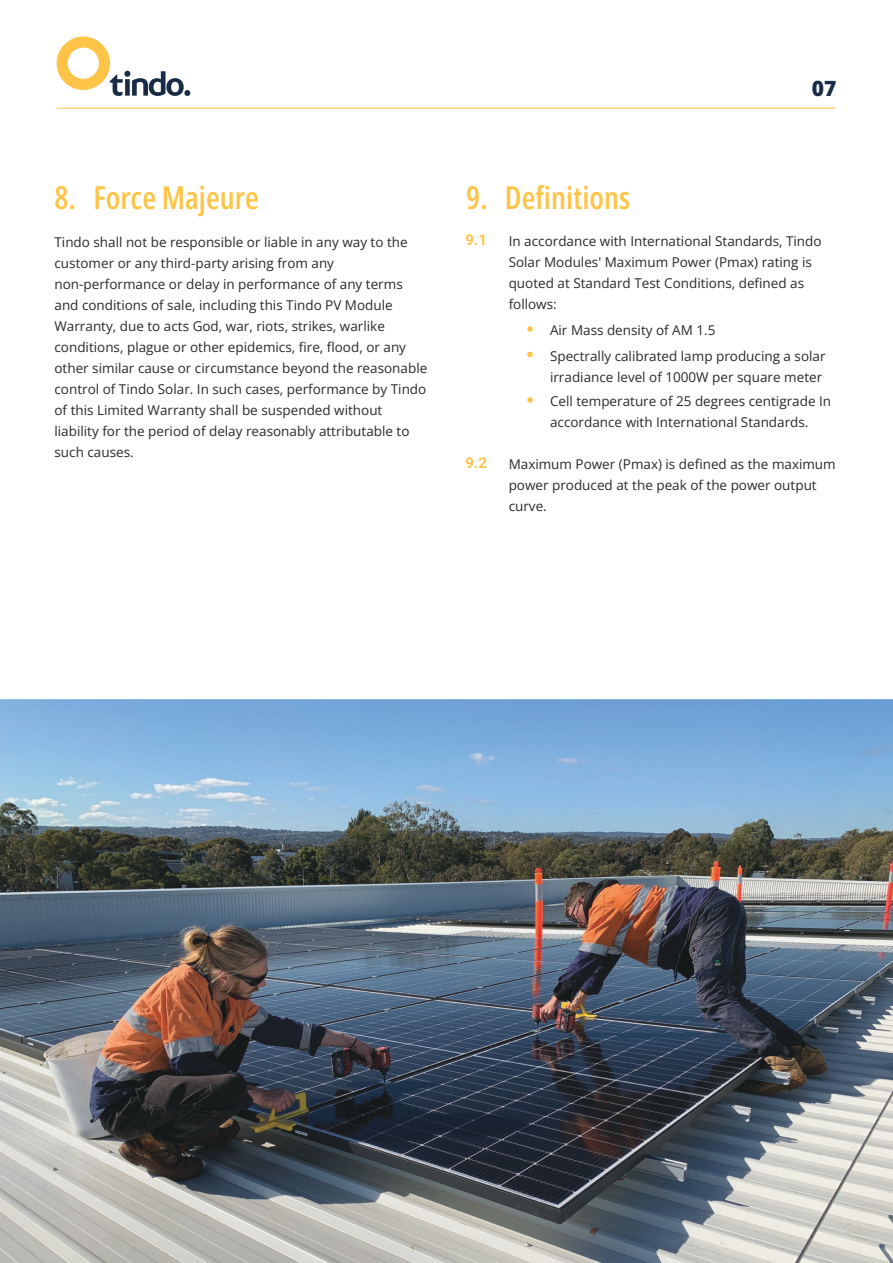
<style>
.page{position:relative;width:893px;height:1263px;background:#fff}
.page>*{position:absolute;margin:0;border:0;box-sizing:border-box;transform-origin:0 0}
.t1{font:600 31.5px "Open Sans Condensed";color:#fec448}
.t2{font:21px "Open Sans";color:#192c46}
.t3{font:700 15px "Roboto";color:#fec448}
.t4{font:13.5px/21px "Open Sans";color:#2b292a}
</style>
<div class="page">
<svg style="left:57px;top:37px;width:133px;height:59px"></svg>
<hr style="left:57px;top:108px;width:779px;height:1px;background:#fec448">
<svg style="left:527px;top:326px;width:6px;height:6px"></svg>
<svg style="left:527px;top:352px;width:6px;height:5px"></svg>
<svg style="left:527px;top:397px;width:6px;height:6px"></svg>
<img style="left:0;top:700px;width:893px;height:563px">
<h2 class="t2" style="left:812px;top:77px;width:26px">07</h2>
<h1 class="t1" style="left:55px;top:185px;width:206px">8. Force Majeure</h1>
<h1 class="t1" style="left:466px;top:175px;width:166px">9. Definitions</h1>
<p class="t4" style="left:55px;top:233px;width:374px">Tindo shall not be responsible or liable in any way to the customer or any third-party arising from any non-performance or delay in performance of any terms and conditions of sale, including this Tindo PV Module Warranty, due to acts God, war, riots, strikes, warlike conditions, plague or other epidemics, fire, flood, or any other similar cause or circumstance beyond the reasonable control of Tindo Solar. In such cases, performance by Tindo of this Limited Warranty shall be suspended without liability for the period of delay reasonably attributable to such causes.</p>
<p class="t3" style="left:465px;top:231px;width:23px">9.1</p>
<p class="t4" style="left:509px;top:232px;width:314px">In accordance with International Standards, Tindo Solar Modules' Maximum Power (Pmax) rating is quoted at Standard Test Conditions, defined as follows:</p>
<p class="t4" style="left:550px;top:317px;width:277px;line-height:25.5px">Air Mass density of AM 1.5<br>Spectrally calibrated lamp producing a solar</p>
<p class="t4" style="left:550px;top:366px;width:283px;line-height:24.5px">irradiance level of 1000W per square meter<br>Cell temperature of 25 degrees centigrade In</p>
<p class="t4" style="left:550px;top:413px;width:260px">accordance with International Standards.</p>
<p class="t3" style="left:465px;top:454px;width:23px">9.2</p>
<p class="t4" style="left:509px;top:453px;width:329px">Maximum Power (Pmax) is defined as the maximum power produced at the peak of the power output curve.</p>
</div>
